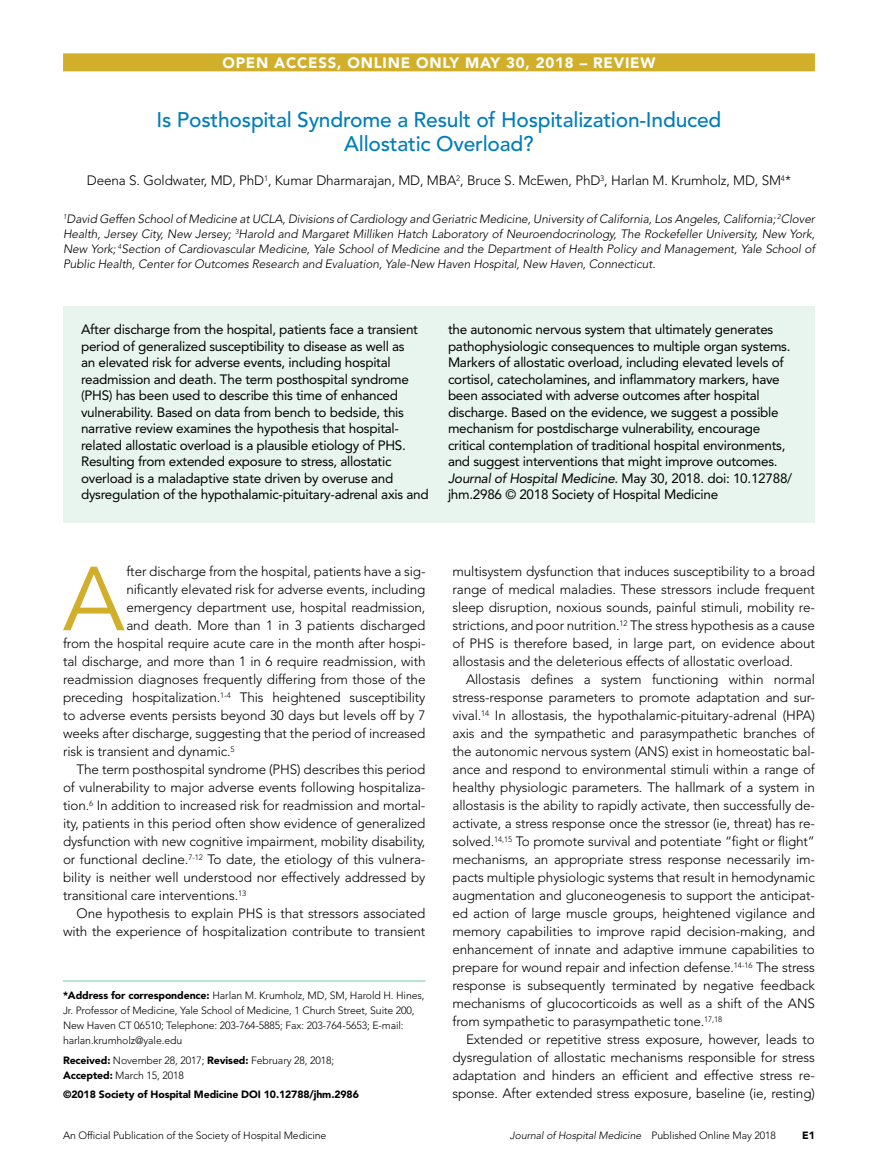
<style>
.page{position:relative;width:878px;height:1175px;background:#fff}
.page>*{position:absolute;margin:0;border:0;box-sizing:border-box;transform-origin:0 0}
.t1{font:89.7px "Avenir LT Std";color:#d2af2b}
.t2{font:500 21px/24px "Avenir LT Std";letter-spacing:-.01em;color:#007dbb;text-align:center}
.t3{font:900 15px "Avenir LT Std";letter-spacing:.05em;color:#fff}
.t4{font:300 13.5px/18px "Avenir LT Std";letter-spacing:-.01em;color:#000;text-align:justify}
.t5{font:13.5px/16.5px "Avenir LT Std";letter-spacing:-.02em;color:#000}
.t6{font:italic 300 12px/15px "Avenir LT Std";letter-spacing:-.01em;color:#000;text-align:justify}
.t7{font:300 10.5px/15px "Avenir LT Std";letter-spacing:-.01em;color:#000}
.t8{font:900 10.5px "Avenir LT Std";letter-spacing:-.01em;color:#000}
.t9{font:italic 300 10.5px "Avenir LT Std";letter-spacing:-.01em;color:#000}
.s1{font-style:italic}
.s2{font-weight:900}
.s3{font-style:normal}
</style>
<div class="page">
<div style="left:63px;top:53px;width:751px;height:18px;background:#d2af2b"></div>
<hr style="left:63px;top:980px;width:362px;height:1px;background:#73c8af">
<div style="left:63px;top:306px;width:751px;height:216px;background:#e8f5ef"></div>
<p class="t3" style="left:222px;top:54px;width:434px">OPEN ACCESS, ONLINE ONLY MAY 30, 2018 – REVIEW</p>
<h2 class="t2" style="left:156px;top:108px;width:566px">Is Posthospital Syndrome a Result of Hospitalization-Induced<br>Allostatic Overload?</h2>
<p class="t4" style="left:87px;top:172px;width:705px">Deena S. Goldwater, MD, PhD<sup>1</sup>, Kumar Dharmarajan, MD, MBA<sup>2</sup>, Bruce S. McEwen, PhD<sup>3</sup>, Harlan M. Krumholz, MD, SM<sup>4</sup>*</p>
<p class="t6" style="left:63px;top:211px;width:753px"><sup>1</sup>David Geffen School of Medicine at UCLA, Divisions of Cardiology and Geriatric Medicine, University of California, Los Angeles, California; <sup>2</sup>Clover Health, Jersey City, New Jersey; <sup>3</sup>Harold and Margaret Milliken Hatch Laboratory of Neuroendocrinology, The Rockefeller University, New York, New York; <sup>4</sup>Section of Cardiovascular Medicine, Yale School of Medicine and the Department of Health Policy and Management, Yale School of Public Health, Center for Outcomes Research and Evaluation, Yale-New Haven Hospital, New Haven, Connecticut.</p>
<p class="t5" style="left:81px;top:321px;width:349px">After discharge from the hospital, patients face a transient period of generalized susceptibility to disease as well as<br>an elevated risk for adverse events, including hospital readmission and death. The term posthospital syndrome (PHS) has been used to describe this time of enhanced vulnerability. Based on data from bench to bedside, this narrative review examines the hypothesis that hospital&shy;related allostatic overload is a plausible etiology of PHS.<br>Resulting from extended exposure to stress, allostatic overload is a maladaptive state driven by overuse and dysregulation of the hypothalamic-pituitary-adrenal axis and</p>
<p class="t5" style="left:448px;top:321px;width:346px">the autonomic nervous system that ultimately generates pathophysiologic consequences to multiple organ systems.<br>Markers of allostatic overload, including elevated levels of cortisol, catecholamines, and inflammatory markers, have been associated with adverse outcomes after hospital discharge. Based on the evidence, we suggest a possible mechanism for postdischarge vulnerability, encourage critical contemplation of traditional hospital environments, and suggest interventions that might improve outcomes.<br><span class="s1">Journal of Hospital Medicine.</span> May 30, 2018. doi: 10.12788/ jhm.2986 © 2018 Society of Hospital Medicine</p>
<h1 class="t1" style="left:63px;top:547px;width:63px">A</h1>
<p class="t4" style="left:126px;top:562px;width:300px">fter discharge from the hospital, patients have a sig-</p>
<p class="t4" style="left:126px;top:580px;width:300px">nificantly elevated risk for adverse events, including</p>
<p class="t4" style="left:126px;top:598px;width:300px">emergency department use, hospital readmission,</p>
<p class="t4" style="left:126px;top:616px;width:300px">and death. More than 1 in 3 patients discharged</p>
<p class="t4" style="left:63px;top:634px;width:364px">from the hospital require acute care in the month after hospi-</p>
<p class="t4" style="left:63px;top:652px;width:364px">tal discharge, and more than 1 in 6 require readmission, with</p>
<p class="t4" style="left:63px;top:670px;width:364px">readmission diagnoses frequently differing from those of the</p>
<p class="t4" style="left:63px;top:688px;width:364px">preceding hospitalization.<sup>1-4</sup> This heightened susceptibility</p>
<p class="t4" style="left:63px;top:706px;width:364px">to adverse events persists beyond 30 days but levels off by 7</p>
<p class="t4" style="left:63px;top:724px;width:364px">weeks after discharge, suggesting that the period of increased</p>
<p class="t4" style="left:63px;top:742px;width:173px">risk is transient and dynamic.<sup>5</sup></p>
<p class="t4" style="left:76px;top:760px;width:350px">The term posthospital syndrome (PHS) describes this period</p>
<p class="t4" style="left:63px;top:778px;width:364px">of vulnerability to major adverse events following hospitaliza-</p>
<p class="t4" style="left:63px;top:796px;width:364px">tion.<sup>6</sup> In addition to increased risk for readmission and mortal-</p>
<p class="t4" style="left:63px;top:814px;width:364px">ity, patients in this period often show evidence of generalized</p>
<p class="t4" style="left:63px;top:832px;width:364px">dysfunction with new cognitive impairment, mobility disability,</p>
<p class="t4" style="left:63px;top:850px;width:364px">or functional decline.<sup>7-12</sup> To date, the etiology of this vulnera-</p>
<p class="t4" style="left:63px;top:868px;width:364px">bility is neither well understood nor effectively addressed by</p>
<p class="t4" style="left:63px;top:886px;width:185px">transitional care interventions.<sup>13</sup></p>
<p class="t4" style="left:76px;top:904px;width:350px">One hypothesis to explain PHS is that stressors associated</p>
<p class="t4" style="left:63px;top:922px;width:364px">with the experience of hospitalization contribute to transient</p>
<p class="t7" style="left:63px;top:988px;width:363px"><span class="s2">*Address for correspondence:</span> Harlan M. Krumholz, MD, SM, Harold H. Hines, Jr. Professor of Medicine, Yale School of Medicine, 1 Church Street, Suite 200, New Haven CT 06510; Telephone: 203-764-5885; Fax: 203-764-5653; E-mail: harlan.krumholz@yale.edu</p>
<p class="t7" style="left:63px;top:1052px;width:273px"><span class="s2">Received:</span> November 28, 2017; <span class="s2">Revised:</span> February 28, 2018;<br><span class="s2">Accepted:</span> March 15, 2018</p>
<p class="t8" style="left:63px;top:1088px;width:297px">©2018 Society of Hospital Medicine DOI 10.12788/jhm.2986</p>
<p class="t4" style="left:452px;top:562px;width:364px">multisystem dysfunction that induces susceptibility to a broad range of medical maladies. These stressors include frequent sleep disruption, noxious sounds, painful stimuli, mobility re&shy;strictions, and poor nutrition.<sup>12</sup> The stress hypothesis as a cause of PHS is therefore based, in large part, on evidence about allostasis and the deleterious effects of allostatic overload.</p>
<p class="t4" style="left:452px;top:670px;width:364px;text-indent:14px">Allostasis defines a system functioning within normal stress-response parameters to promote adaptation and sur&shy;vival.<sup>14</sup> In allostasis, the hypothalamic-pituitary-adrenal (HPA) axis and the sympathetic and parasympathetic branches of the autonomic nervous system (ANS) exist in homeostatic bal&shy;ance and respond to environmental stimuli within a range of healthy physiologic parameters. The hallmark of a system in allostasis is the ability to rapidly activate, then successfully de&shy;activate, a stress response once the stressor (ie, threat) has re&shy;solved.<sup>14,15</sup> To promote survival and potentiate “fight or flight” mechanisms, an appropriate stress response necessarily im&shy;pacts multiple physiologic systems that result in hemodynamic augmentation and gluconeogenesis to support the anticipat&shy;ed action of large muscle groups, heightened vigilance and memory capabilities to improve rapid decision-making, and enhancement of innate and adaptive immune capabilities to prepare for wound repair and infection defense.<sup>14-16</sup> The stress response is subsequently terminated by negative feedback mechanisms of glucocorticoids as well as a shift of the ANS from sympathetic to parasympathetic tone.<sup>17,18</sup></p>
<p class="t4" style="left:452px;top:1030px;width:364px;text-indent:14px">Extended or repetitive stress exposure, however, leads to dysregulation of allostatic mechanisms responsible for stress adaptation and hinders an efficient and effective stress re&shy;sponse. After extended stress exposure, baseline (ie, resting)</p>
<p class="t7" style="left:63px;top:1127px;width:265px">An Official Publication of the Society of Hospital Medicine</p>
<p class="t9" style="left:510px;top:1129px;width:267px">Journal of Hospital Medicine <span class="s3">Published Online May 2018</span></p>
<p class="t8" style="left:802px;top:1128px;width:14px">E1</p>
</div>
